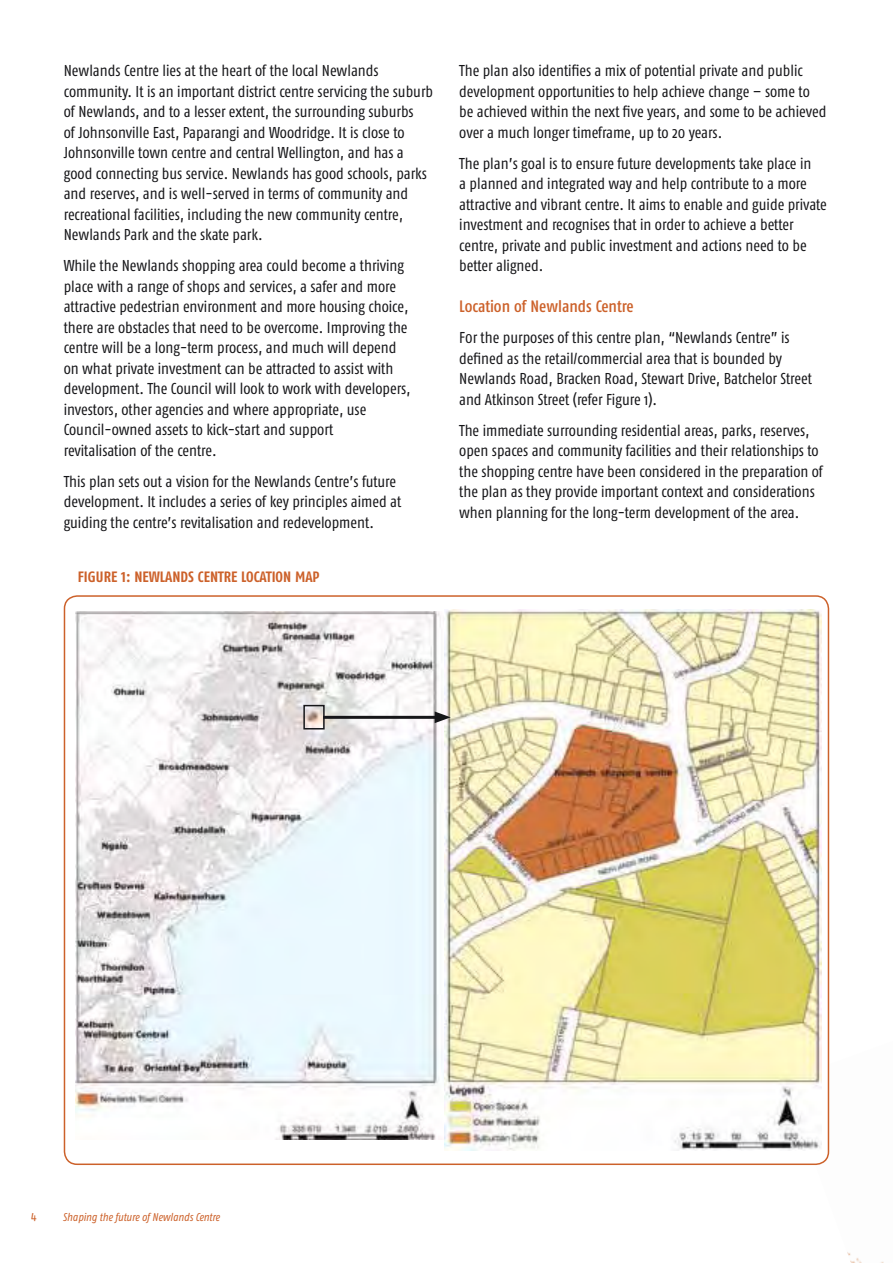
<style>
.page{position:relative;width:893px;height:1263px;background:#fff}
.page>*{position:absolute;margin:0;border:0;box-sizing:border-box;transform-origin:0 0}
.t1{font:16.5px "Fago Co Med";color:#cc612a}
.t2{font:15.75px/20.5px "Fago Co";color:#161619}
.t3{font:15px "Fago Co Bold Lf";color:#cc612a}
.t4{font:12px "Fago Co Regular Lf";color:#cc612a}
.t5{font:italic 11.25px "Fago Co";color:#cc612a}
</style>
<div class="page">
<img style="left:815px;top:1041px;width:69px;height:222px">
<div style="left:64px;top:596px;width:764px;height:568px;background:#fff;border-radius:13px"></div>
<img style="left:75px;top:611px;width:367px;height:529px">
<img style="left:444px;top:610px;width:377px;height:540px">
<div style="left:303px;top:705px;width:22px;height:25px;border:2px solid #161619"></div>
<hr style="left:323px;top:716px;width:117px;height:3px;background:#161619">
<svg style="left:435px;top:711px;width:16px;height:12px"></svg>
<p class="t2" style="left:64px;top:62px;width:371px">Newlands Centre lies at the heart of the local Newlands community. It is an important district centre servicing the suburb of Newlands, and to a lesser extent, the surrounding suburbs<br>of Johnsonville East, Paparangi and Woodridge. It is close to Johnsonville town centre and central Wellington, and has a good connecting bus service. Newlands has good schools, parks and reserves, and is well-served in terms of community and recreational facilities, including the new community centre, Newlands Park and the skate park.</p>
<p class="t2" style="left:64px;top:257px;width:348px">While the Newlands shopping area could become a thriving place with a range of shops and services, a safer and more attractive pedestrian environment and more housing choice, there are obstacles that need to be overcome. Improving the centre will be a long-term process, and much will depend on what private investment can be attracted to assist with development. The Council will look to work with developers, investors, other agencies and where appropriate, use Council-owned assets to kick-start and support revitalisation of the centre.</p>
<p class="t2" style="left:64px;top:472px;width:339px">This plan sets out a vision for the Newlands Centre’s future development. It includes a series of key principles aimed at guiding the centre’s revitalisation and redevelopment.</p>
<p class="t3" style="left:78px;top:571px;width:243px">FIGURE 1: NEWLANDS CENTRE LOCATION MAP</p>
<p class="t2" style="left:459px;top:62px;width:369px">The plan also identifies a mix of potential private and public development opportunities to help achieve change – some to be achieved within the next five years, and some to be achieved over a much longer timeframe, up to 20 years.</p>
<p class="t2" style="left:459px;top:154px;width:369px">The plan’s goal is to ensure future developments take place in<br>a planned and integrated way and help contribute to a more attractive and vibrant centre. It aims to enable and guide private investment and recognises that in order to achieve a better centre, private and public investment and actions need to be better aligned.</p>
<p class="t1" style="left:459px;top:300px;width:176px">Location of Newlands Centre</p>
<p class="t2" style="left:459px;top:329px;width:354px">F0r the purposes of this centre plan, “Newlands Centre” is defined as the retail/commercial area that is bounded by Newlands Road, Bracken Road, Stewart Drive, Batchelor Street and Atkinson Street (refer Figure 1).</p>
<p class="t2" style="left:459px;top:421px;width:365px">The immediate surrounding residential areas, parks, reserves, open spaces and community facilities and their relationships to the shopping centre have been considered in the preparation of the plan as they provide important context and considerations when planning for the long-term development of the area.</p>
<p class="t4" style="left:31px;top:1211px;width:7px">4</p>
<p class="t5" style="left:63px;top:1213px;width:158px">Shaping the future of Newlands Centre</p>
</div>
